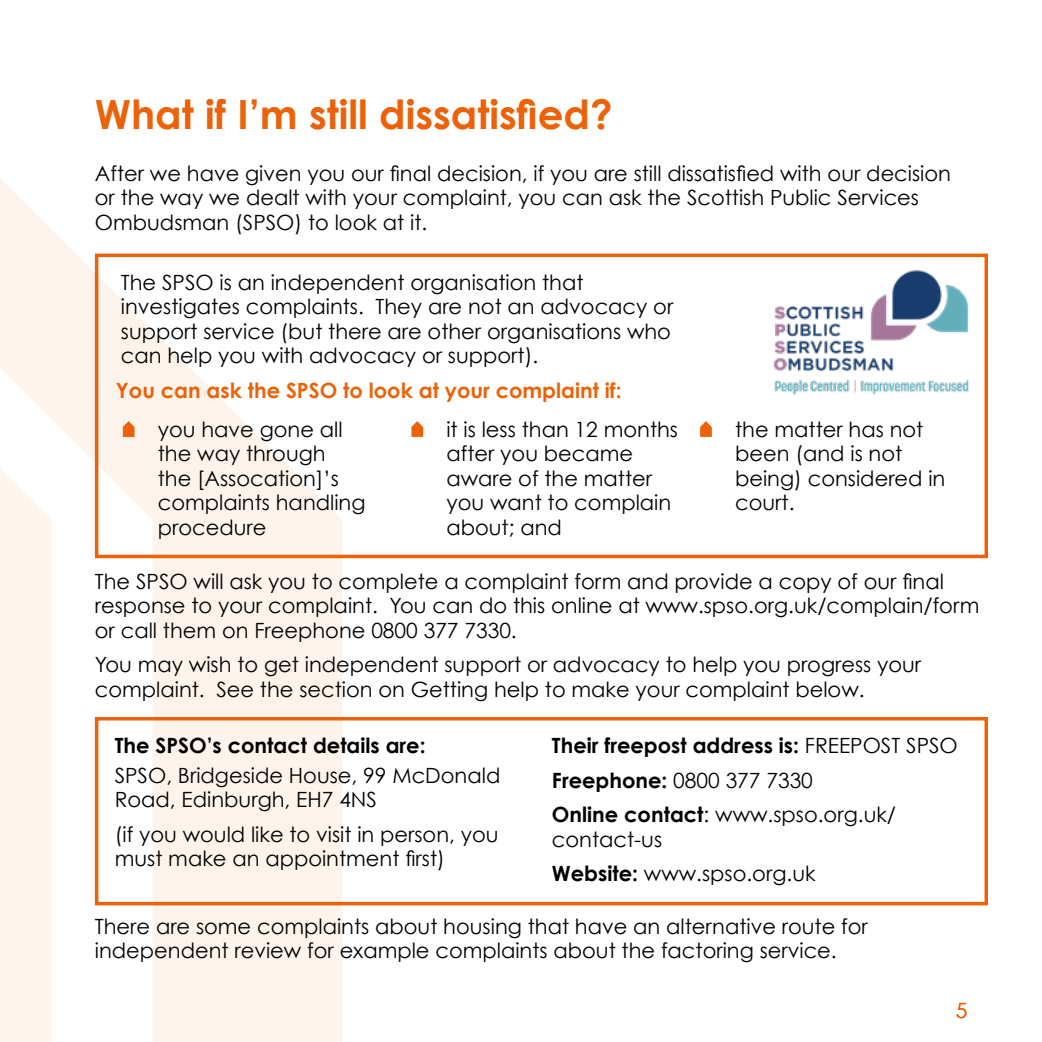
<style>
.page{position:relative;width:1042px;height:1042px;background:#fff}
.page>*{position:absolute;margin:0;border:0;box-sizing:border-box;transform-origin:0 0}
.t1{font:700 40.25px "Century Gothic";color:#eb6209}
.t2{font:21px/24.5px "Century Gothic";color:#000}
.t3{font:700 21px/34.5px "Century Gothic";color:#000}
.t4{font:700 21px "Century Gothic";color:#eb6209}
.t5{font:21px "Century Gothic";color:#eb6209}
.s1{font-weight:400}
.s2{font-weight:700}
</style>
<div class="page">
<svg style="left:0;top:179px;width:342px;height:863px;fill:#fef4ec"></svg>
<div style="left:95px;top:254px;width:893px;height:304px;border:4px solid #eb6209"></div>
<img style="left:773px;top:270px;width:197px;height:125px">
<svg style="left:123px;top:421px;width:12px;height:16px"></svg>
<svg style="left:411px;top:421px;width:12px;height:16px"></svg>
<svg style="left:700px;top:421px;width:12px;height:16px"></svg>
<div style="left:95px;top:717px;width:893px;height:188px;border:4px solid #eb6209"></div>
<h1 class="t1" style="left:95px;top:89px;width:519px">What if I’m still dissatisfied?</h1>
<p class="t2" style="left:95px;top:160px;width:857px">After we have given you our final decision, if you are still dissatisfied with our decision or the way we dealt with your complaint, you can ask the Scottish Public Services<br>Ombudsman (SPSO) to look at it.</p>
<p class="t2" style="left:121px;top:270px;width:554px">The SPSO is an independent organisation that investigates complaints. They are not an advocacy or support service (but there are other organisations who can help you with advocacy or support).</p>
<p class="t4" style="left:116px;top:377px;width:507px">You can ask the SPSO to look at your complaint if:</p>
<p class="t2" style="left:158px;top:417px;width:209px">you have gone all the way through<br>the [Assocation]’s complaints handling procedure</p>
<p class="t2" style="left:446px;top:417px;width:233px">it is less than 12 months after you became aware of the matter you want to complain about; and</p>
<p class="t2" style="left:735px;top:417px;width:212px">the matter has not been (and is not being) considered in court.</p>
<p class="t2" style="left:95px;top:569px;width:886px">The SPSO will ask you to complete a complaint form and provide a copy of our final response to your complaint. You can do this online at www.spso.org.uk/complain/form or call them on Freephone 0800 377 7330.</p>
<p class="t2" style="left:95px;top:652px;width:828px">You may wish to get independent support or advocacy to help you progress your complaint. See the section on Getting help to make your complaint below.</p>
<p class="t3" style="left:115px;top:728px;width:312px">The SPSO’s contact details are:</p>
<p class="t2" style="left:115px;top:762px;width:387px">SPSO, Bridgeside House, 99 McDonald<br>Road, Edinburgh, EH7 4NS</p>
<p class="t2" style="left:115px;top:821px;width:385px">(if you would like to visit in person, you must make an appointment first)</p>
<p class="t3" style="left:552px;top:728px;width:407px">Their freepost address is: <span class="s1">FREEPOST SPSO<br></span>Freephone: <span class="s1">0800 377 7330<br></span>Online contact<span class="s1">: www.spso.org.uk/</span></p>
<p class="t2" style="left:552px;top:821px;width:265px;line-height:34.5px">contact-us<br><span class="s2">Website:</span> www.spso.org.uk</p>
<p class="t2" style="left:95px;top:913px;width:774px">There are some complaints about housing that have an alternative route for independent review for example complaints about the factoring service.</p>
<p class="t5" style="left:956px;top:997px;width:13px">5</p>
</div>
